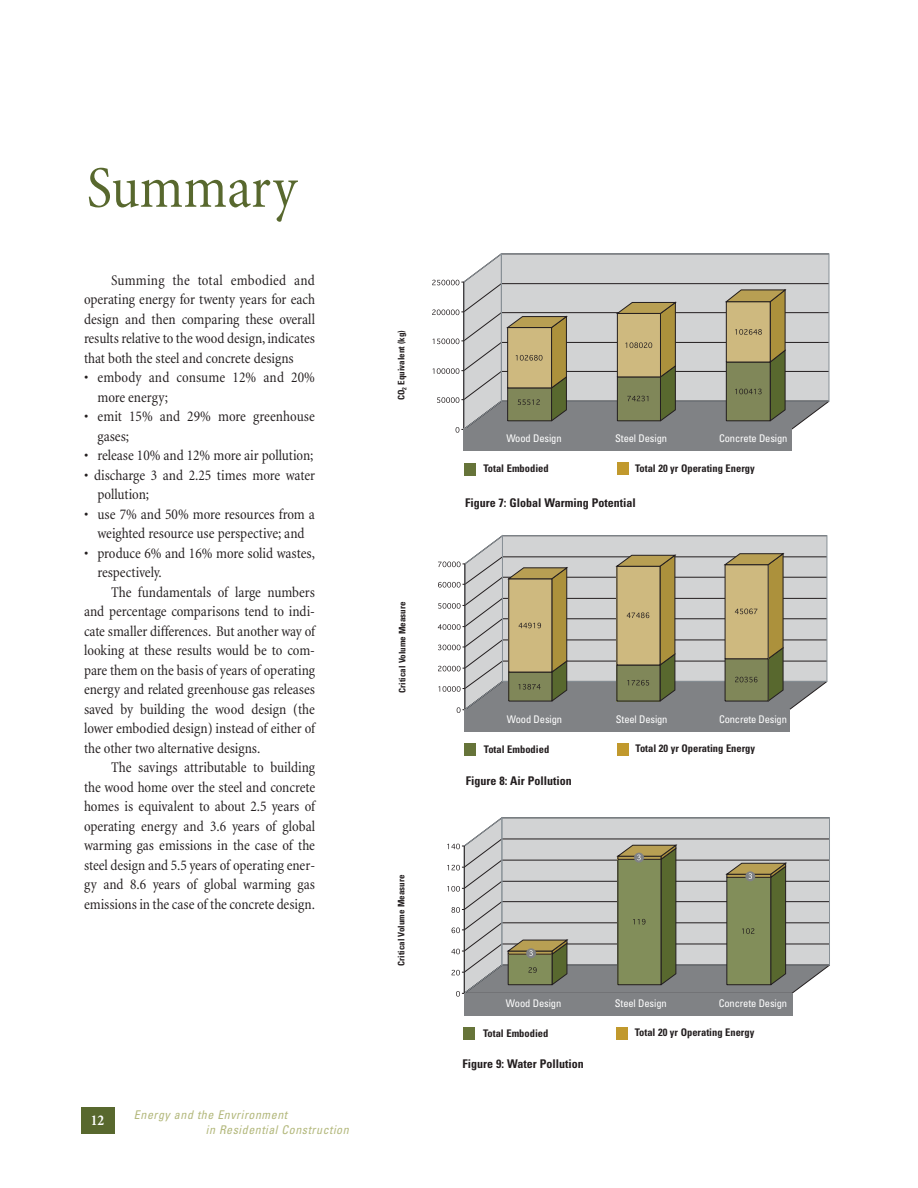
<style>
.page{position:relative;width:918px;height:1188px;background:#fff}
.page>*{position:absolute;margin:0;border:0;box-sizing:border-box;transform-origin:0 0}
.t1{font:condensed 60px "Minion";color:#58682e}
.t2{font:condensed 15px/19.5px "Minion";color:#231e1f}
.t3{font:700 condensed 15px "Minion";color:#fff}
.t4{font:700 condensed 12px "Univers";color:#231e1f}
.t5{font:italic condensed 12px/15px "Univers";letter-spacing:.045em;color:#b3b87c}
.t6{font:700 condensed 10.5px "Univers";color:#231e1f}
.t7{font:condensed 10.5px "Univers";letter-spacing:-.01em;color:#fff}
.t8{font:700 condensed 9px "Univers";color:#231e1f}
</style>
<div class="page">
<div style="left:81px;top:1107px;width:33px;height:27px;background:#58682e"></div>
<svg style="left:432px;top:253px;width:398px;height:180px;background:#b9b6a8"></svg>
<svg style="left:438px;top:535px;width:390px;height:178px;background:#b8b3a0"></svg>
<div style="left:617px;top:462px;width:11px;height:13px;background:#c1992d"></div>
<div style="left:464px;top:463px;width:11px;height:12px;background:#667439"></div>
<svg style="left:447px;top:817px;width:383px;height:180px;background:#aeb1a4"></svg>
<div style="left:464px;top:429px;width:328px;height:22px;background:#808285"></div>
<div style="left:617px;top:743px;width:12px;height:12px;background:#c1992d"></div>
<div style="left:464px;top:744px;width:12px;height:12px;background:#667439"></div>
<div style="left:464px;top:709px;width:326px;height:23px;background:#808285"></div>
<div style="left:617px;top:1027px;width:11px;height:12px;background:#c1992d"></div>
<div style="left:464px;top:1028px;width:11px;height:12px;background:#667439"></div>
<div style="left:464px;top:993px;width:329px;height:23px;background:#808285"></div>
<h1 class="t1" style="left:86px;top:164px;width:212px">Summary</h1>
<p class="t2" style="left:84px;top:272px;width:233px;text-align:justify;text-indent:27px">Summing the total embodied and operating energy for twenty years for each design and then comparing these overall results relative to the wood design, indicates that both the steel and concrete designs</p>
<p class="t2" style="left:98px;top:369px;width:219px;text-indent:-13px">• embody and consume 12% and 20% more energy;</p>
<p class="t2" style="left:98px;top:408px;width:219px;text-indent:-13px">• emit 15% and 29% more greenhouse gases;</p>
<p class="t2" style="left:84px;top:447px;width:231px">• release 10% and 12% more air pollution;</p>
<p class="t2" style="left:98px;top:467px;width:219px;text-indent:-13px">• discharge 3 and 2.25 times more water pollution;</p>
<p class="t2" style="left:84px;top:506px;width:232px;text-align:center">• use 7% and 50% more resources from a weighted resource use perspective; and</p>
<p class="t2" style="left:98px;top:545px;width:219px;text-indent:-13px">• produce 6% and 16% more solid wastes, respectively.</p>
<p class="t2" style="left:84px;top:584px;width:233px;text-align:justify;text-indent:27px">The fundamentals of large numbers and percentage comparisons tend to indi&shy;cate smaller differences. But another way of looking at these results would be to com&shy;pare them on the basis of years of operating energy and related greenhouse gas releases saved by building the wood design (the lower embodied design) instead of either of the other two alternative designs.</p>
<p class="t2" style="left:84px;top:759px;width:233px;text-align:justify;text-indent:27px">The savings attributable to building the wood home over the steel and concrete homes is equivalent to about 2.5 years of operating energy and 3.6 years of global warming gas emissions in the case of the steel design and 5.5 years of operating ener&shy;gy and 8.6 years of global warming gas emissions in the case of the concrete design.</p>
<p class="t8" style="left:398px;top:400px;width:72px;rotate:-90deg">CO<sub>2</sub> Equivalent (kg)</p>
<p class="t8" style="left:399px;top:693px;width:93px;rotate:-90deg">Critical Volume Measure</p>
<p class="t8" style="left:398px;top:966px;width:93px;rotate:-90deg">Critical Volume Measure</p>
<p class="t3" style="left:91px;top:1115px;width:15px">12</p>
<p class="t5" style="left:206px;top:1108px;width:145px;text-indent:-72px">Energy and the Envrironment<br>in Residential Construction</p>
<p class="t7" style="left:506px;top:435px;width:57px">Wood Design</p>
<p class="t7" style="left:615px;top:435px;width:53px">Steel Design</p>
<p class="t7" style="left:719px;top:435px;width:70px">Concrete Design</p>
<p class="t6" style="left:483px;top:465px;width:67px">Total Embodied</p>
<p class="t6" style="left:635px;top:464px;width:121px">Total 20 yr Operating Energy</p>
<p class="t4" style="left:465px;top:498px;width:172px">Figure 7: Global Warming Potential</p>
<p class="t7" style="left:507px;top:716px;width:57px">Wood Design</p>
<p class="t7" style="left:616px;top:716px;width:53px">Steel Design</p>
<p class="t7" style="left:719px;top:716px;width:69px">Concrete Design</p>
<p class="t6" style="left:484px;top:746px;width:67px">Total Embodied</p>
<p class="t6" style="left:636px;top:745px;width:121px">Total 20 yr Operating Energy</p>
<p class="t4" style="left:466px;top:776px;width:108px">Figure 8: Air Pollution</p>
<p class="t7" style="left:506px;top:999px;width:57px">Wood Design</p>
<p class="t7" style="left:615px;top:999px;width:53px">Steel Design</p>
<p class="t7" style="left:719px;top:999px;width:70px">Concrete Design</p>
<p class="t6" style="left:483px;top:1029px;width:67px">Total Embodied</p>
<p class="t6" style="left:635px;top:1029px;width:121px">Total 20 yr Operating Energy</p>
<p class="t4" style="left:463px;top:1060px;width:123px">Figure 9: Water Pollution</p>
</div>
